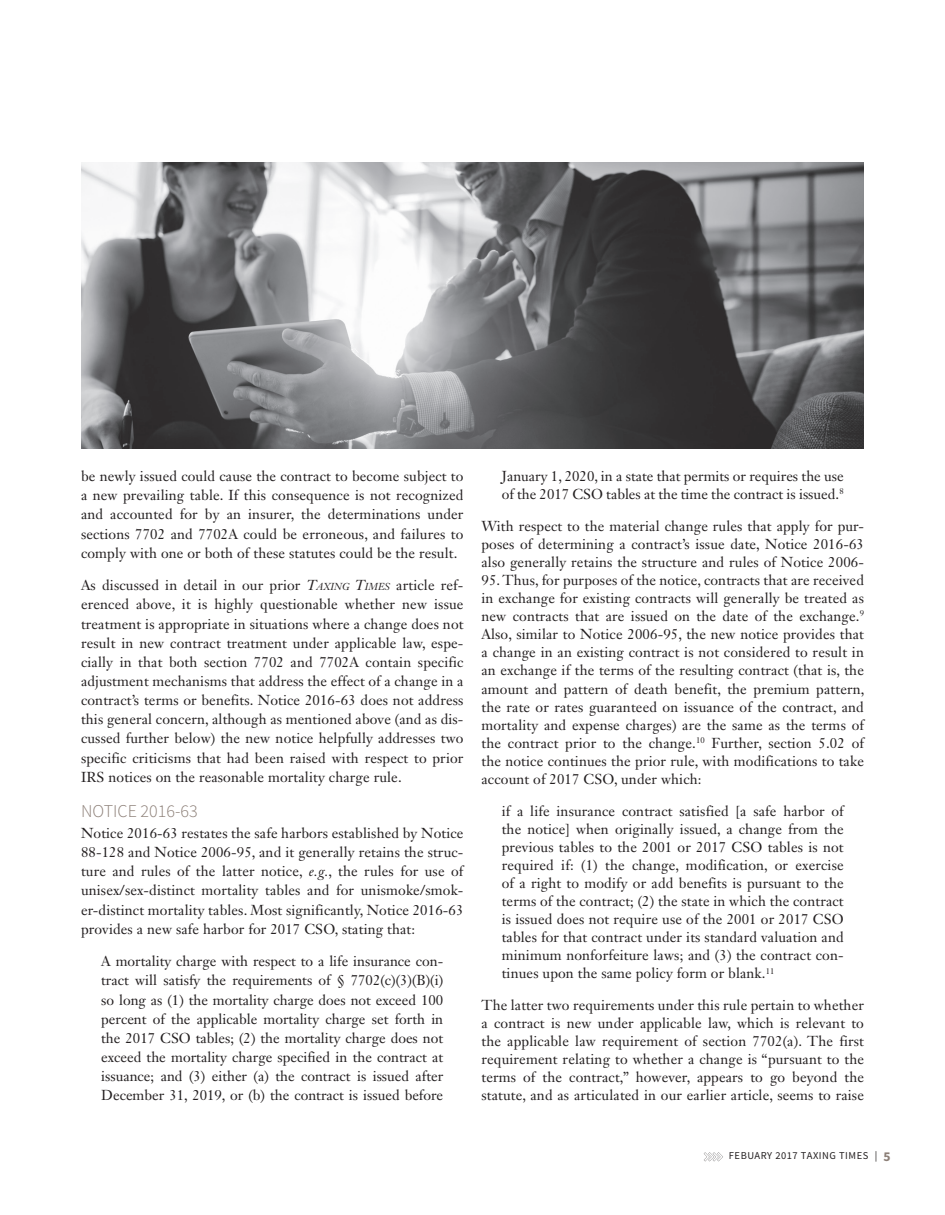
<style>
.page{position:relative;width:945px;height:1215px;background:#fff}
.page>*{position:absolute;margin:0;border:0;box-sizing:border-box;transform-origin:0 0}
.t1{font:300 18px "Source Sans Pro";color:#8c7f77}
.t2{font:14.25px/18.1px "Janson Text LT Std";letter-spacing:.01em;color:#231f20;text-align:justify}
.t3{font:10.5px "Source Sans Pro";letter-spacing:.05em;color:#231f20}
.s1{font-style:italic}
.s2{font-style:italic;font-size:10.05px}
.s3{font-weight:700;font-size:13.5px;color:#8c7f77}
</style>
<div class="page">
<svg style="left:704px;top:1152px;width:19px;height:9px"></svg>
<img style="left:81px;top:162px;width:783px;height:287px">
<p class="t2" style="left:81px;top:466px;width:384px;line-height:19.2px">be newly issued could cause the contract to become subject to a new prevailing table. If this consequence is not recognized and accounted for by an insurer, the determinations under sections 7702 and 7702A could be erroneous, and failures to comply with one or both of these statutes could be the result.</p>
<p class="t2" style="left:81px;top:576px;width:384px;line-height:19.2px">As discussed in detail in our prior <span class="s1">T</span><span class="s2">AXING</span> <span class="s1">T</span><span class="s2">IMES</span> article ref&shy;erenced above, it is highly questionable whether new issue treatment is appropriate in situations where a change does not result in new contract treatment under applicable law, espe&shy;cially in that both section 7702 and 7702A contain specific adjustment mechanisms that address the effect of a change in a contract’s terms or benefits. Notice 2016-63 does not address this general concern, although as mentioned above (and as dis&shy;cussed further below) the new notice helpfully addresses two specific criticisms that had been raised with respect to prior IRS notices on the reasonable mortality charge rule.</p>
<p class="t1" style="left:81px;top:800px;width:118px">NOTICE 2016-63</p>
<p class="t2" style="left:81px;top:823px;width:384px;line-height:19.2px">Notice 2016-63 restates the safe harbors established by Notice 88-128 and Notice 2006-95, and it generally retains the struc&shy;ture and rules of the latter notice, <span class="s1">e.g.</span>, the rules for use of unisex/sex-distinct mortality tables and for unismoke/smok&shy;er-distinct mortality tables. Most significantly, Notice 2016-63 provides a new safe harbor for 2017 CSO, stating that:</p>
<p class="t2" style="left:101px;top:952px;width:344px;line-height:19.2px">A mortality charge with respect to a life insurance con&shy;tract will satisfy the requirements of § 7702(c)(3)(B)(i) so long as (1) the mortality charge does not exceed 100 percent of the applicable mortality charge set forth in the 2017 CSO tables; (2) the mortality charge does not exceed the mortality charge specified in the contract at issuance; and (3) either (a) the contract is issued after December 31, 2019, or (b) the contract is issued before</p>
<p class="t2" style="left:502px;top:467px;width:344px">January 1, 2020, in a state that permits or requires the use of the 2017 CSO tables at the time the contract is issued.<sup>8</sup></p>
<p class="t2" style="left:482px;top:517px;width:384px">With respect to the material change rules that apply for pur&shy;poses of determining a contract’s issue date, Notice 2016-63 also generally retains the structure and rules of Notice 2006-</p>
<p class="t2" style="left:481px;top:571px;width:385px">95. Thus, for purposes of the notice, contracts that are received in exchange for existing contracts will generally be treated as new contracts that are issued on the date of the exchange.<sup>9<br></sup>Also, similar to Notice 2006-95, the new notice provides that a change in an existing contract is not considered to result in an exchange if the terms of the resulting contract (that is, the amount and pattern of death benefit, the premium pattern, the rate or rates guaranteed on issuance of the contract, and mortality and expense charges) are the same as the terms of the contract prior to the change.<sup>10</sup> Further, section 5.02 of the notice continues the prior rule, with modifications to take account of 2017 CSO, under which:</p>
<p class="t2" style="left:502px;top:801px;width:344px">if a life insurance contract satisfied [a safe harbor of the notice] when originally issued, a change from the previous tables to the 2001 or 2017 CSO tables is not required if: (1) the change, modification, or exercise of a right to modify or add benefits is pursuant to the terms of the contract; (2) the state in which the contract is issued does not require use of the 2001 or 2017 CSO tables for that contract under its standard valuation and minimum nonforfeiture laws; and (3) the contract con&shy;tinues upon the same policy form or blank.<sup>11</sup></p>
<p class="t2" style="left:481px;top:996px;width:384px">The latter two requirements under this rule pertain to whether a contract is new under applicable law, which is relevant to the applicable law requirement of section 7702(a). The first requirement relating to whether a change is “pursuant to the terms of the contract,” however, appears to go beyond the statute, and as articulated in our earlier article, seems to raise</p>
<p class="t3" style="left:729px;top:1149px;width:163px">FEBUARY 2017 TAXING TIMES | <span class="s3">5</span></p>
</div>
